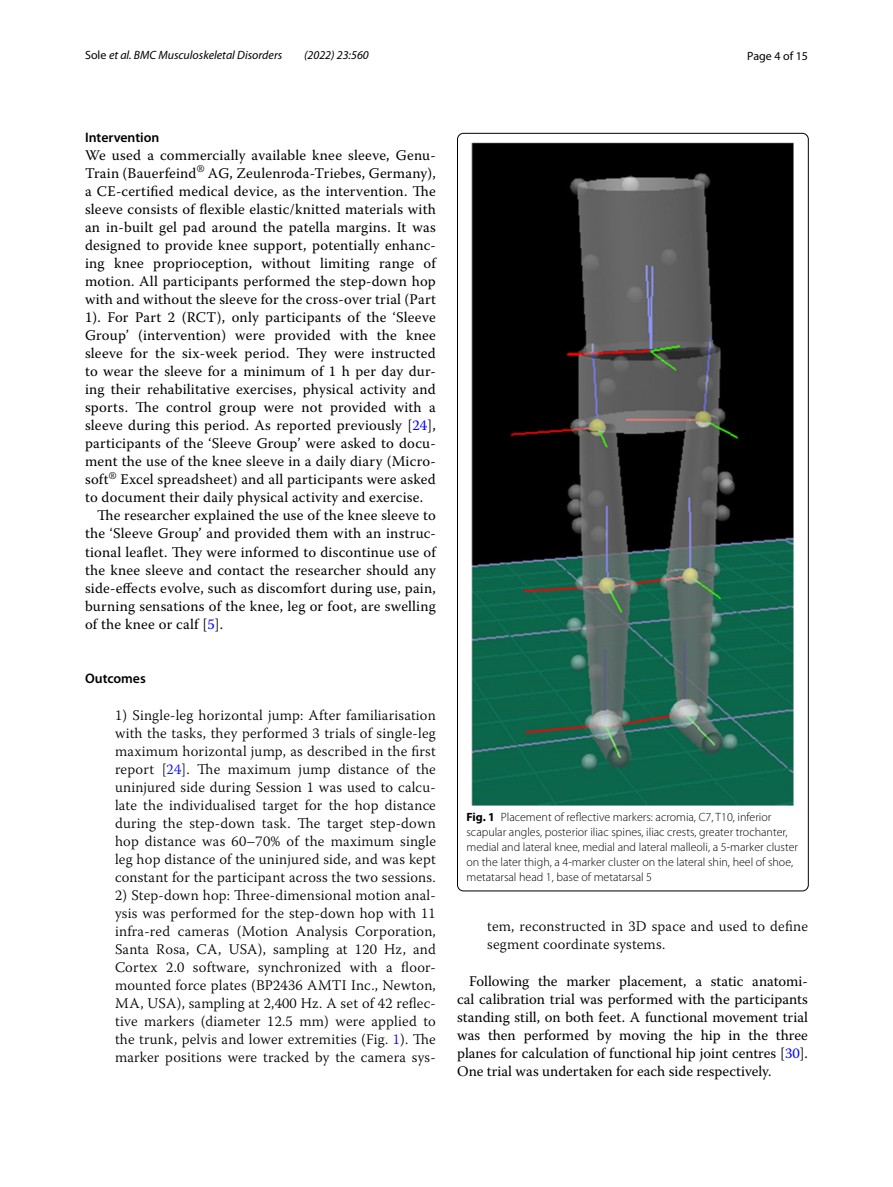
<style>
.page{position:relative;width:893px;height:1187px;background:#fff}
.page>*{position:absolute;margin:0;border:0;box-sizing:border-box;transform-origin:0 0}
.t1{font:14.7px/18px "Warnock Pro";letter-spacing:.015em;color:#000;text-align:justify}
.t2{font:300 14.7px/18px "Warnock Pro";letter-spacing:.015em;color:#000;text-align:justify}
.t3{font:600 13.8px "Myriad Pro";color:#000}
.t4{font:300 12px/15px "Myriad Pro";color:#000}
.t5{font:italic 12px "Myriad Pro";color:#000}
.t6{font:12px "Myriad Pro";color:#000}
.s1{font-style:normal}
.s2{color:#00f}
.s3{font-weight:700}
</style>
<div class="page">
<img style="left:472px;top:142px;width:322px;height:663px">
<p class="t5" style="left:85px;top:48px;width:199px"><span class="s1">Sole</span> et al. BMC Musculoskeletal Disorders</p>
<p class="t5" style="left:304px;top:48px;width:66px">(2022) 23:560</p>
<p class="t6" style="left:747px;top:48px;width:62px">Page 4 of 15</p>
<p class="t3" style="left:85px;top:129px;width:76px">Intervention</p>
<p class="t1" style="left:85px;top:146px;width:352px">We used a commercially available knee sleeve, Genu-</p>
<p class="t1" style="left:85px;top:164px;width:352px">Train (Bauerfeind<sup>®</sup> AG, Zeulenroda-Triebes, Germany),</p>
<p class="t1" style="left:85px;top:182px;width:352px">a CE-certified medical device, as the intervention. The</p>
<p class="t1" style="left:85px;top:200px;width:352px">sleeve consists of flexible elastic/knitted materials with</p>
<p class="t1" style="left:85px;top:218px;width:352px">an in-built gel pad around the patella margins. It was</p>
<p class="t1" style="left:85px;top:236px;width:352px">designed to provide knee support, potentially enhanc-</p>
<p class="t1" style="left:85px;top:254px;width:352px">ing knee proprioception, without limiting range of</p>
<p class="t1" style="left:85px;top:272px;width:352px">motion. All participants performed the step-down hop</p>
<p class="t1" style="left:85px;top:290px;width:352px">with and without the sleeve for the cross-over trial (Part</p>
<p class="t1" style="left:85px;top:308px;width:352px">1). For Part 2 (RCT), only participants of the ‘Sleeve</p>
<p class="t1" style="left:85px;top:326px;width:352px">Group’ (intervention) were provided with the knee</p>
<p class="t1" style="left:85px;top:344px;width:352px">sleeve for the six-week period. They were instructed</p>
<p class="t1" style="left:85px;top:362px;width:352px">to wear the sleeve for a minimum of 1 h per day dur-</p>
<p class="t1" style="left:85px;top:380px;width:352px">ing their rehabilitative exercises, physical activity and</p>
<p class="t1" style="left:85px;top:398px;width:352px">sports. The control group were not provided with a</p>
<p class="t1" style="left:85px;top:416px;width:352px">sleeve during this period. As reported previously [<span class="s2">24</span>],</p>
<p class="t1" style="left:85px;top:434px;width:352px">participants of the ‘Sleeve Group’ were asked to docu-</p>
<p class="t1" style="left:85px;top:452px;width:352px">ment the use of the knee sleeve in a daily diary (Micro-</p>
<p class="t1" style="left:85px;top:470px;width:352px">soft<sup>®</sup> Excel spreadsheet) and all participants were asked</p>
<p class="t1" style="left:85px;top:488px;width:340px">to document their daily physical activity and exercise.</p>
<p class="t1" style="left:97px;top:506px;width:340px">The researcher explained the use of the knee sleeve to</p>
<p class="t1" style="left:85px;top:524px;width:352px">the ‘Sleeve Group’ and provided them with an instruc-</p>
<p class="t1" style="left:85px;top:542px;width:352px">tional leaflet. They were informed to discontinue use of</p>
<p class="t1" style="left:85px;top:560px;width:352px">the knee sleeve and contact the researcher should any</p>
<p class="t1" style="left:85px;top:578px;width:352px">side-effects evolve, such as discomfort during use, pain,</p>
<p class="t1" style="left:85px;top:596px;width:352px">burning sensations of the knee, leg or foot, are swelling</p>
<p class="t1" style="left:85px;top:614px;width:140px">of the knee or calf [<span class="s2">5</span>].</p>
<p class="t3" style="left:85px;top:670px;width:62px">Outcomes</p>
<p class="t2" style="left:115px;top:706px;width:322px">1) Single-leg horizontal jump: After familiarisation with the tasks, they performed 3 trials of single-leg maximum horizontal jump, as described in the first report [<span class="s2">24</span>]. The maximum jump distance of the uninjured side during Session 1 was used to calcu&shy;late the individualised target for the hop distance during the step-down task. The target step-down hop distance was 60–70% of the maximum single leg hop distance of the uninjured side, and was kept constant for the participant across the two sessions.</p>
<p class="t2" style="left:115px;top:886px;width:322px">2) Step-down hop: Three-dimensional motion anal&shy;ysis was performed for the step-down hop with 11 infra-red cameras (Motion Analysis Corporation, Santa Rosa, CA, USA), sampling at 120 Hz, and Cortex 2.0 software, synchronized with a floor&shy;mounted force plates (BP2436 AMTI Inc., Newton, MA, USA), sampling at 2,400 Hz. A set of 42 reflec&shy;tive markers (diameter 12.5 mm) were applied to the trunk, pelvis and lower extremities (Fig. <span class="s2">1</span>). The marker positions were tracked by the camera sys-</p>
<p class="t4" style="left:466px;top:809px;width:333px"><span class="s3">Fig. 1</span> Placement of reflective markers: acromia, C7, T10, inferior scapular angles, posterior iliac spines, iliac crests, greater trochanter, medial and lateral knee, medial and lateral malleoli, a 5-marker cluster on the later thigh, a 4-marker cluster on the lateral shin, heel of shoe, metatarsal head 1, base of metatarsal 5</p>
<p class="t2" style="left:487px;top:916px;width:322px">tem, reconstructed in 3D space and used to define segment coordinate systems.</p>
<p class="t1" style="left:457px;top:971px;width:352px;text-indent:12px">Following the marker placement, a static anatomi&shy;cal calibration trial was performed with the participants standing still, on both feet. A functional movement trial was then performed by moving the hip in the three planes for calculation of functional hip joint centres [<span class="s2">30</span>].<br>One trial was undertaken for each side respectively.</p>
</div>
